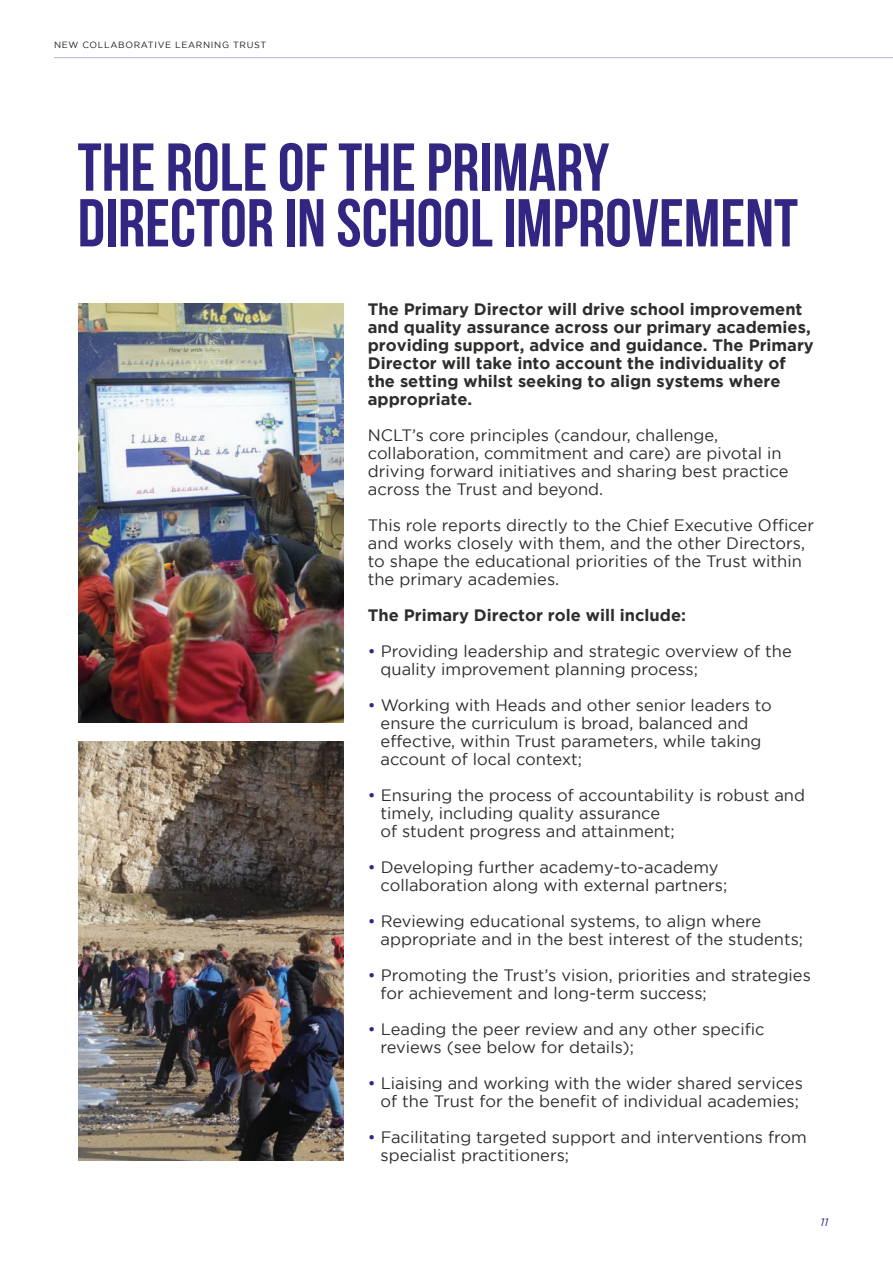
<style>
.page{position:relative;width:893px;height:1263px;background:#fff}
.page>*{position:absolute;margin:0;border:0;box-sizing:border-box;transform-origin:0 0}
.t1{font:700 67.5px "Bebas Neue";color:#312783}
.t2{font:16.5px/18px "Gotham";color:#2e2d2c}
.t3{font:700 16.5px/18px "Gotham";color:#2e2d2c}
.t4{font:italic 10.95px "Gotham";color:#312783}
.t5{font:9px "Gotham";letter-spacing:.075em;color:#1d1d1b}
.s1{color:#312783}
</style>
<div class="page">
<hr style="left:54px;top:57px;width:839px;height:1px;background:#bdb5db">
<img style="left:78px;top:303px;width:266px;height:419px">
<img style="left:78px;top:742px;width:266px;height:419px">
<p class="t5" style="left:54px;top:39px;width:214px">NEW COLLABORATIVE LEARNING TRUST</p>
<p class="t1" style="left:78px;top:130px;width:533px">THE ROLE OF THE PRIMARY</p>
<p class="t1" style="left:78px;top:186px;width:722px">DIRECTOR IN SCHOOL IMPROVEMENT</p>
<p class="t3" style="left:368px;top:300px;width:447px">The Primary Director will drive school improvement and quality assurance across our primary academies, providing support, advice and guidance. The Primary Director will take into account the individuality of the setting whilst seeking to align systems where appropriate.</p>
<p class="t2" style="left:368px;top:426px;width:422px">NCLT’s core principles (candour, challenge, collaboration, commitment and care) are pivotal in driving forward initiatives and sharing best practice across the Trust and beyond.</p>
<p class="t2" style="left:368px;top:516px;width:448px">This role reports directly to the Chief Executive Officer and works closely with them, and the other Directors, to shape the educational priorities of the Trust within the primary academies.</p>
<p class="t3" style="left:368px;top:606px;width:320px">The Primary Director role will include:</p>
<p class="t2" style="left:368px;top:642px;width:425px"><span class="s1">•</span> Providing leadership and strategic overview of the</p>
<p class="t2" style="left:381px;top:660px;width:319px">quality improvement planning process;</p>
<p class="t2" style="left:368px;top:696px;width:406px"><span class="s1">•</span> Working with Heads and other senior leaders to</p>
<p class="t2" style="left:381px;top:714px;width:382px">ensure the curriculum is broad, balanced and effective, within Trust parameters, while taking account of local context;</p>
<p class="t2" style="left:368px;top:786px;width:439px"><span class="s1">•</span> Ensuring the process of accountability is robust and</p>
<p class="t2" style="left:381px;top:804px;width:281px">timely, including quality assurance</p>
<p class="t2" style="left:381px;top:822px;width:296px">of student progress and attainment;</p>
<p class="t2" style="left:368px;top:858px;width:352px"><span class="s1">•</span> Developing further academy-to-academy</p>
<p class="t2" style="left:381px;top:876px;width:348px">collaboration along with external partners;</p>
<p class="t2" style="left:368px;top:912px;width:395px"><span class="s1">•</span> Reviewing educational systems, to align where</p>
<p class="t2" style="left:381px;top:930px;width:424px">appropriate and in the best interest of the students;</p>
<p class="t2" style="left:368px;top:966px;width:445px"><span class="s1">•</span> Promoting the Trust’s vision, priorities and strategies</p>
<p class="t2" style="left:381px;top:984px;width:328px">for achievement and long-term success;</p>
<p class="t2" style="left:368px;top:1020px;width:398px"><span class="s1">•</span> Leading the peer review and any other specific</p>
<p class="t2" style="left:381px;top:1038px;width:255px">reviews (see below for details);</p>
<p class="t2" style="left:368px;top:1074px;width:437px"><span class="s1">•</span> Liaising and working with the wider shared services</p>
<p class="t2" style="left:381px;top:1092px;width:420px">of the Trust for the benefit of individual academies;</p>
<p class="t2" style="left:368px;top:1128px;width:440px"><span class="s1">•</span> Facilitating targeted support and interventions from</p>
<p class="t2" style="left:381px;top:1146px;width:190px">specialist practitioners;</p>
<p class="t4" style="left:820px;top:1215px;width:9px">11</p>
</div>
